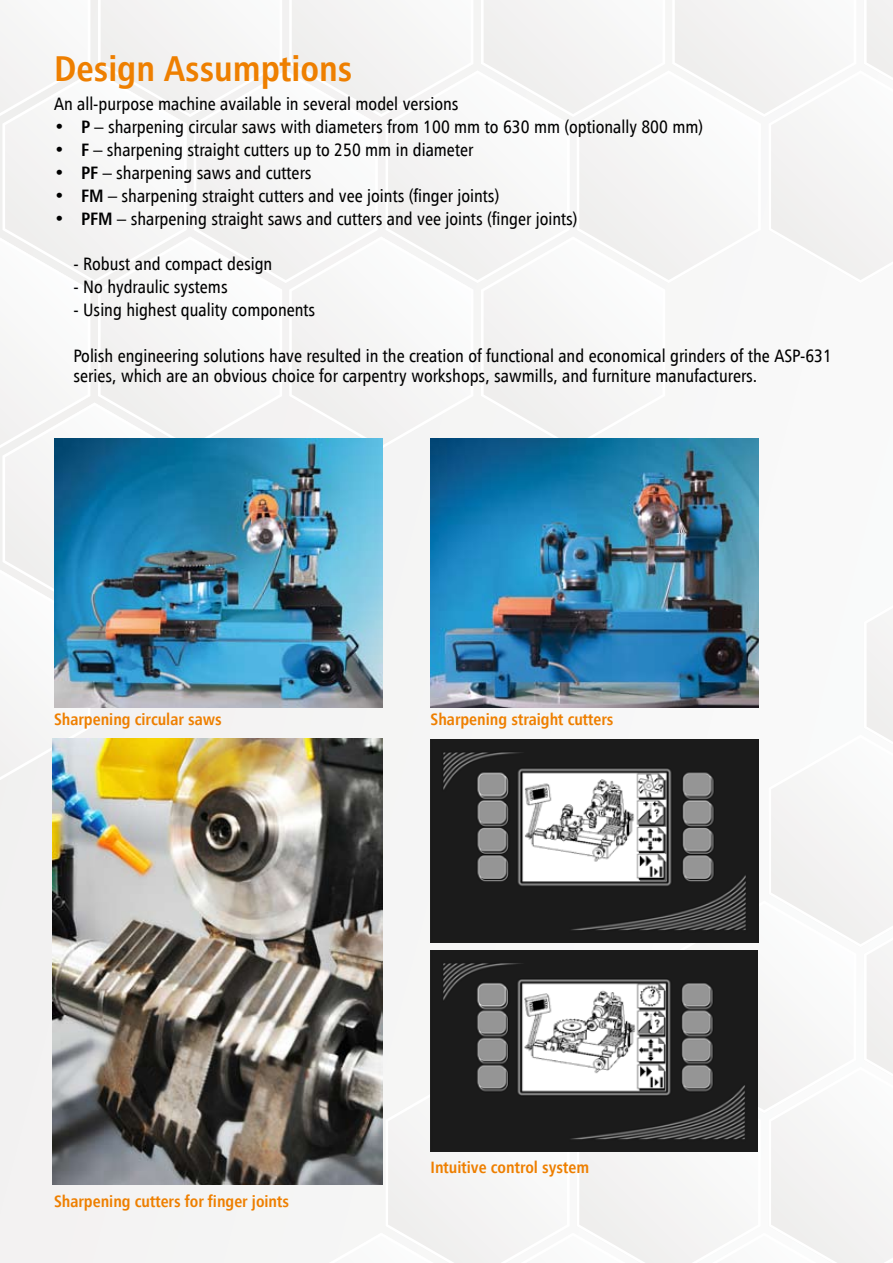
<style>
.page{position:relative;width:893px;height:1263px;background:#f5f5f5}
.page>*{position:absolute;margin:0;border:0;box-sizing:border-box;transform-origin:0 0}
.t1{font:36px "Humnst 777 Cn EU Bold";color:#ee7f00}
.t2{font:18px/19.5px "Humnst 777 Cn EU Normal";color:#000}
.t3{font:16.5px "Humnst 777 Cn EU Bold";color:#ee7f00}
.s1{font-family:"Humnst 777 Cn EU Bold"}
</style>
<div class="page">
<img style="left:431px;top:439px;width:328px;height:269px">
<img style="left:54px;top:439px;width:328px;height:269px">
<img style="left:53px;top:739px;width:330px;height:445px">
<img style="left:431px;top:950px;width:327px;height:202px">
<img style="left:431px;top:740px;width:327px;height:202px">
<h1 class="t1" style="left:54px;top:46px;width:300px">Design Assumptions</h1>
<p class="t2" style="left:54px;top:94px;width:406px">An all-purpose machine available in several model versions</p>
<p class="t2" style="left:54px;top:117px;width:650px"><span class="s1">• P</span> – sharpening circular saws with diameters from 100 mm to 630 mm (optionally 800 mm)</p>
<p class="t2" style="left:54px;top:140px;width:421px"><span class="s1">• F</span> – sharpening straight cutters up to 250 mm in diameter</p>
<p class="t2" style="left:54px;top:163px;width:259px"><span class="s1">• PF</span> – sharpening saws and cutters</p>
<p class="t2" style="left:54px;top:186px;width:447px"><span class="s1">• FM</span> – sharpening straight cutters and vee joints (finger joints)</p>
<p class="t2" style="left:54px;top:209px;width:525px"><span class="s1">• PFM</span> – sharpening straight saws and cutters and vee joints (finger joints)</p>
<p class="t2" style="left:73px;top:254px;width:200px">- Robust and compact design</p>
<p class="t2" style="left:73px;top:277px;width:156px">- No hydraulic systems</p>
<p class="t2" style="left:73px;top:300px;width:243px">- Using highest quality components</p>
<p class="t2" style="left:73px;top:346px;width:760px">Polish engineering solutions have resulted in the creation of functional and economical grinders of the ASP-631 series, which are an obvious choice for carpentry workshops, sawmills, and furniture manufacturers.</p>
<p class="t3" style="left:54px;top:708px;width:169px">Sharpening circular saws</p>
<p class="t3" style="left:431px;top:708px;width:184px">Sharpening straight cutters</p>
<p class="t3" style="left:54px;top:1191px;width:237px">Sharpening cutters for finger joints</p>
<p class="t3" style="left:431px;top:1157px;width:160px">Intuitive control system</p>
</div>
